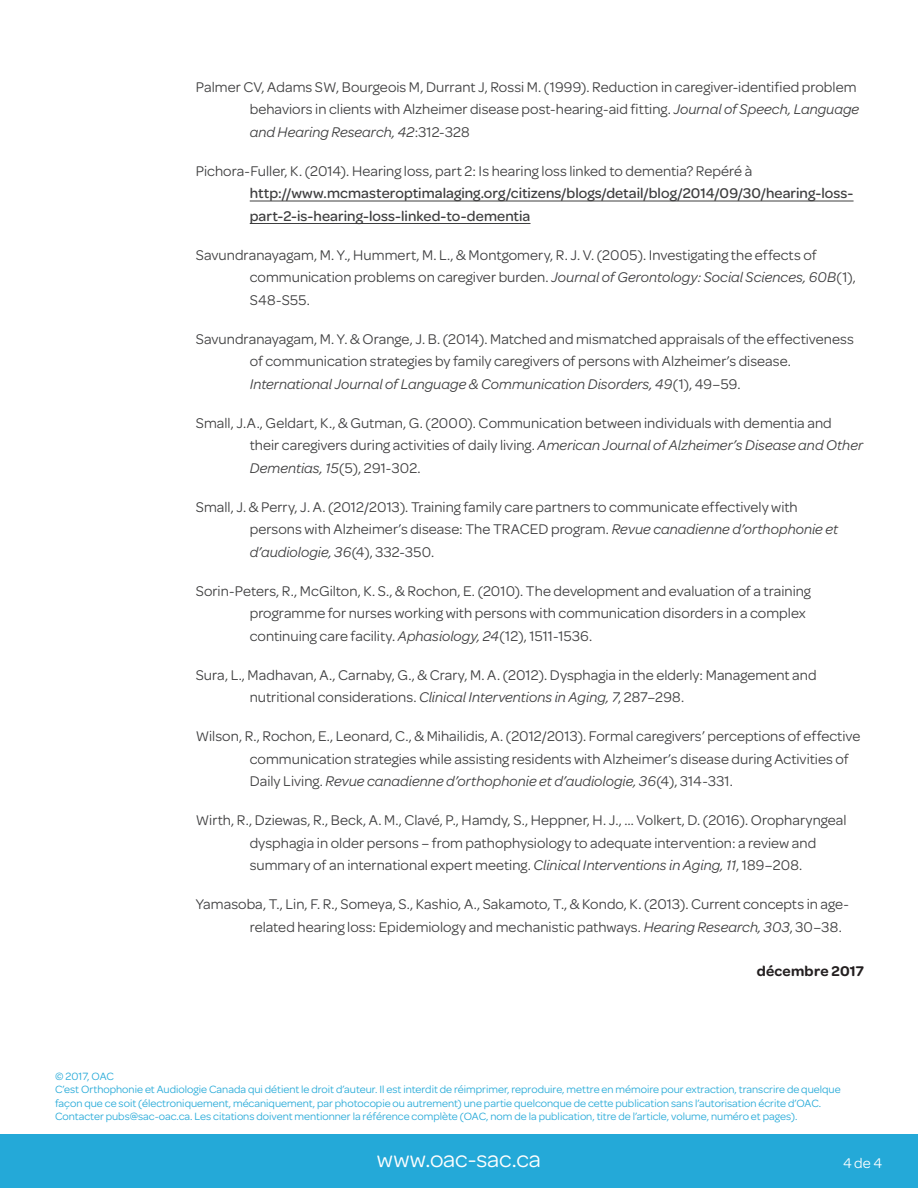
<style>
.page{position:relative;width:918px;height:1188px;background:#fff}
.page>*{position:absolute;margin:0;border:0;box-sizing:border-box;transform-origin:0 0}
.t1{font:24px "Omnes";letter-spacing:-.005em;color:#fff}
.t2{font:15px/22.5px "Omnes";color:#3e3e3f}
.t3{font:500 15px/22.5px "Omnes";letter-spacing:.005em;color:#3e3e3f}
.Bold{font:600 15px "Omnes";letter-spacing:.015em;color:#231f20}
.t4{font:15px "Omnes";color:#fff}
.t5{font:11.25px/13.5px "Omnes";color:#24a9d8}
.s1{font-style:italic}
.s2{font-weight:400}
</style>
<div class="page">
<div style="left:0;top:1134px;width:918px;height:54px;background:#24a9d8"></div>
<hr style="left:250px;top:201px;width:604px;height:1px;background:#3e3e3f">
<hr style="left:250px;top:223px;width:280px;height:1px;background:#3e3e3f">
<p class="t2" style="left:250px;top:74px;width:611px;text-indent:-54px">Palmer CV, Adams SW, Bourgeois M, Durrant J, Rossi M. (1999). Reduction in caregiver-identified problem behaviors in clients with Alzheimer disease post-hearing-aid fitting. <span class="s1">Journal of Speech, Language and Hearing Research, 42</span>:312-328</p>
<p class="t3" style="left:250px;top:158px;width:605px;text-indent:-54px"><span class="s2">Pichora-Fuller, K. (2014). Hearing loss, part 2: Is hearing loss linked to dementia? Repéré à </span>http://www.mcmasteroptimalaging.org/citizens/blogs/detail/blog/2014/09/30/hearing-loss&shy;part-2-is-hearing-loss-linked-to-dementia</p>
<p class="t2" style="left:250px;top:242px;width:608px;text-indent:-54px">Savundranayagam, M. Y., Hummert, M. L., &amp; Montgomery, R. J. V. (2005). Investigating the effects of communication problems on caregiver burden. <span class="s1">Journal of Gerontology: Social Sciences, 60B</span>(1),<br>S48-S55.</p>
<p class="t2" style="left:250px;top:326px;width:606px;text-indent:-54px">Savundranayagam, M. Y. &amp; Orange, J. B. (2014). Matched and mismatched appraisals of the effectiveness of communication strategies by family caregivers of persons with Alzheimer’s disease.<br><span class="s1">International Journal of Language &amp; Communication Disorders, 49</span>(1), 49–59.</p>
<p class="t2" style="left:250px;top:410px;width:615px;text-indent:-54px">Small, J.A., Geldart, K., &amp; Gutman, G. (2000). Communication between individuals with dementia and their caregivers during activities of daily living. <span class="s1">American Journal of Alzheimer’s Disease and Other<br>Dementias, 15</span>(5), 291-302.</p>
<p class="t2" style="left:250px;top:494px;width:590px;text-indent:-54px">Small, J. &amp; Perry, J. A. (2012/2013). Training family care partners to communicate effectively with persons with Alzheimer’s disease: The TRACED program. <span class="s1">Revue canadienne d’orthophonie et d’audiologie, 36</span>(4), 332-350.</p>
<p class="t2" style="left:250px;top:578px;width:563px;text-indent:-54px">Sorin-Peters, R., McGilton, K. S., &amp; Rochon, E. (2010). The development and evaluation of a training programme for nurses working with persons with communication disorders in a complex continuing care facility. <span class="s1">Aphasiology, 24</span>(12), 1511-1536.</p>
<p class="t2" style="left:250px;top:662px;width:568px;text-indent:-54px">Sura, L., Madhavan, A., Carnaby, G., &amp; Crary, M. A. (2012). Dysphagia in the elderly: Management and nutritional considerations. <span class="s1">Clinical Interventions in Aging, 7</span>, 287–298.</p>
<p class="t2" style="left:250px;top:724px;width:612px;text-indent:-54px">Wilson, R., Rochon, E., Leonard, C., &amp; Mihailidis, A. (2012/2013). Formal caregivers’ perceptions of effective communication strategies while assisting residents with Alzheimer’s disease during Activities of<br>Daily Living. <span class="s1">Revue canadienne d’orthophonie et d’audiologie, 36</span>(4), 314-331.</p>
<p class="t2" style="left:250px;top:808px;width:598px;text-indent:-54px">Wirth, R., Dziewas, R., Beck, A. M., Clavé, P., Hamdy, S., Heppner, H. J., … Volkert, D. (2016). Oropharyngeal dysphagia in older persons – from pathophysiology to adequate intervention: a review and summary of an international expert meeting. <span class="s1">Clinical Interventions in Aging, 11</span>, 189–208.</p>
<p class="t2" style="left:250px;top:892px;width:601px;text-indent:-54px">Yamasoba, T., Lin, F. R., Someya, S., Kashio, A., Sakamoto, T., &amp; Kondo, K. (2013). Current concepts in age&shy;related hearing loss: Epidemiology and mechanistic pathways. <span class="s1">Hearing Research, 303</span>, 30–38.</p>
<p class="Bold" style="left:757px;top:961px;width:109px">décembre 2017</p>
<p class="t5" style="left:55px;top:1068px;width:787px">© 2017, OAC<br>C’est Orthophonie et Audiologie Canada qui détient le droit d’auteur. Il est interdit de réimprimer, reproduire, mettre en mémoire pour extraction, transcrire de quelque façon que ce soit (électroniquement, mécaniquement, par photocopie ou autrement) une partie quelconque de cette publication sans l’autorisation écrite d’OAC.<br>Contacter pubs@sac-oac.ca. Les citations doivent mentionner la référence complète (OAC, nom de la publication, titre de l’article, volume, numéro et pages).</p>
<h1 class="t1" style="left:377px;top:1143px;width:166px">www.oac-sac.ca</h1>
<p class="t4" style="left:843px;top:1153px;width:41px">4 de 4</p>
</div>
